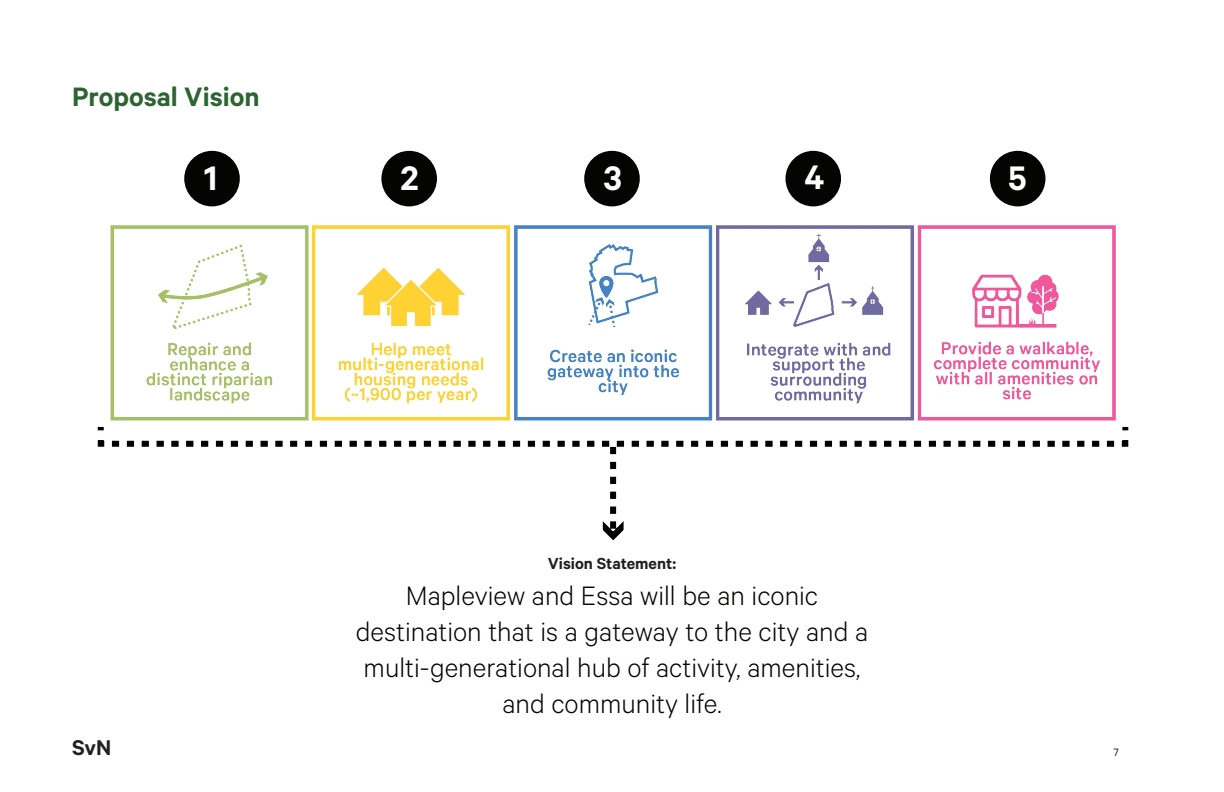
<style>
.page{position:relative;width:1224px;height:792px;background:#fff}
.page>*{position:absolute;margin:0;border:0;box-sizing:border-box;transform-origin:0 0}
.t1{font:600 38.3px "Calibre";color:#fff}
.Special_captions{font:300 30px/36px "Calibre";color:#040503;text-align:center}
.Subsection_Header{font:600 30px "Calibre";color:#2d6532}
.t2{font:600 24px "Calibre";color:#231f20}
.Special_captions-2{font:600 18px "Calibre";color:#231f20}
.t3{font:12px "Calibre";color:#231f20}
</style>
<div class="page">
<img style="left:97px;top:225px;width:1032px;height:316px">
<div style="left:184px;top:151px;width:56px;height:55px;background:#040503;border-radius:50%"></div>
<div style="left:381px;top:151px;width:56px;height:55px;background:#040503;border-radius:50%"></div>
<div style="left:785px;top:151px;width:56px;height:55px;background:#040503;border-radius:50%"></div>
<div style="left:990px;top:151px;width:55px;height:55px;background:#040503;border-radius:50%"></div>
<div style="left:584px;top:151px;width:56px;height:55px;background:#040503;border-radius:50%"></div>
<p class="Subsection_Header" style="left:72px;top:79px;width:189px">Proposal Vision</p>
<p class="t1" style="left:204px;top:155px;width:15px">1</p>
<p class="t1" style="left:401px;top:155px;width:20px">2</p>
<p class="t1" style="left:604px;top:155px;width:20px">3</p>
<p class="t1" style="left:805px;top:155px;width:21px">4</p>
<p class="t1" style="left:1008px;top:155px;width:20px">5</p>
<p class="Special_captions-2" style="left:548px;top:553px;width:130px">Vision Statement:</p>
<p class="Special_captions" style="left:356px;top:577px;width:514px">Mapleview and Essa will be an iconic destination that is a gateway to the city and a multi-generational hub of activity, amenities, and community life.</p>
<p class="t2" style="left:72px;top:733px;width:41px">SvN</p>
<p class="t3" style="left:1113px;top:745px;width:7px">7</p>
</div>
